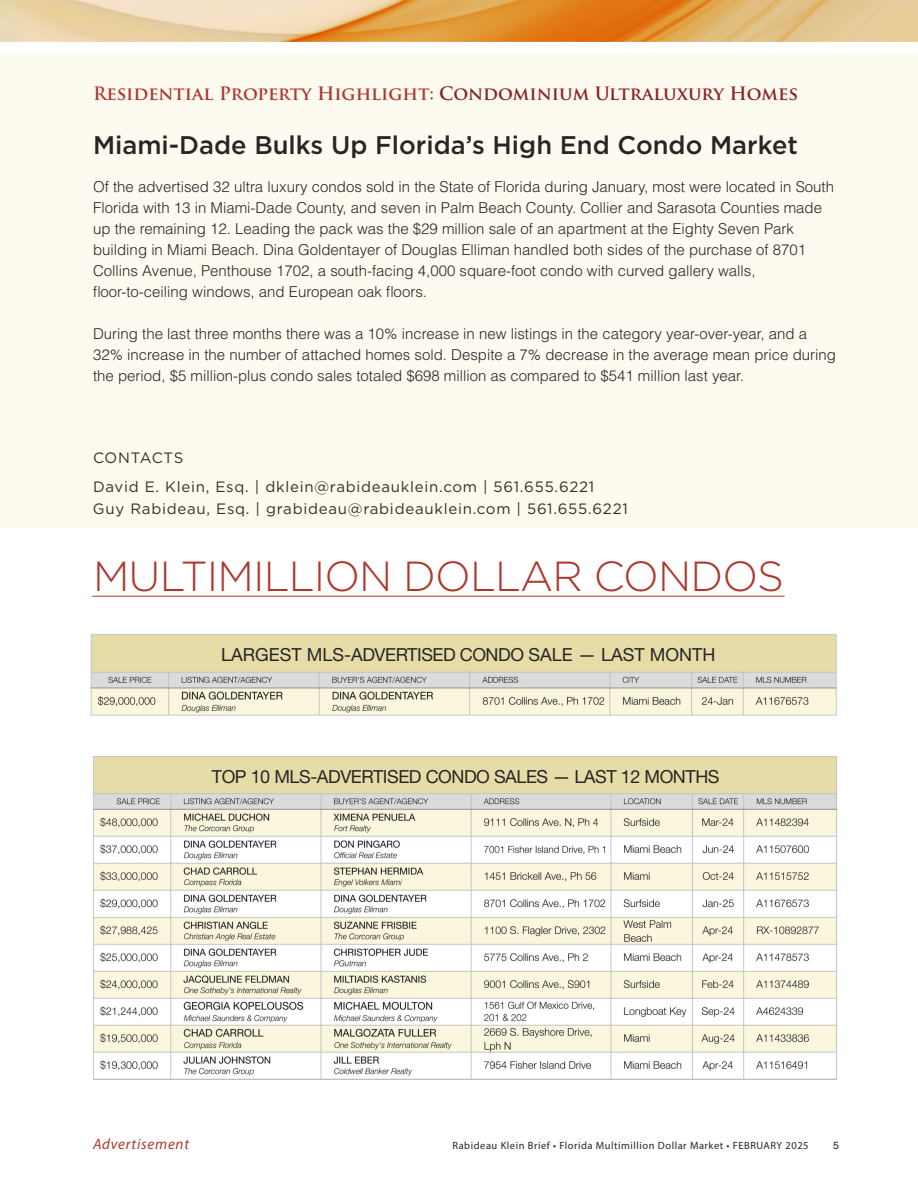
<style>
.page{position:relative;width:918px;height:1188px;background:#fff}
.page>*{position:absolute;margin:0;border:0;box-sizing:border-box;transform-origin:0 0}
.t1{font:300 42px "Gotham";letter-spacing:-.02em;color:#ad382f}
.t2{font:500 25.5px "Gotham";color:#272627}
.t3{font:700 18px "Trajan Pro";color:#ad382f}
.t4{font:18px "Helvetica Neue";letter-spacing:-.025em;color:#272627}
.t5{font:18px "Helvetica Neue";color:#272627}
.t6{font:300 15px/21px "Helvetica";color:#272627}
.t7{font:15px/28.5px "Gotham";letter-spacing:.05em;color:#3b2d22}
.t8{font:italic 15px "Myriad Pro";letter-spacing:.05em;color:#ad382f}
.t9{font:10.5px "Myriad Pro";letter-spacing:.05em;color:#272627}
.t10{font:10.5px "Helvetica";color:#272627}
.s1{color:#892427}
</style>
<div class="page">
<div style="left:0;top:55px;width:918px;height:473px;background:#fdfaef"></div>
<img style="left:93px;top:757px;width:745px;height:322px">
<img style="left:90px;top:634px;width:747px;height:82px">
<img style="left:0;top:0;width:918px;height:42px">
<hr style="left:92px;top:596px;width:693px;height:1px;background:#ad382f">
<p class="t3" style="left:93px;top:87px;width:707px">Residential Property Highlight: <span class="s1">Condominium Ultraluxury Homes</span></p>
<h2 class="t2" style="left:93px;top:136px;width:706px">Miami-Dade Bulks Up Florida’s High End Condo Market</h2>
<p class="t6" style="left:93px;top:175px;width:743px">Of the advertised 32 ultra luxury condos sold in the State of Florida during January, most were located in South Florida with 13 in Miami-Dade County, and seven in Palm Beach County. Collier and Sarasota Counties made up the remaining 12. Leading the pack was the $29 million sale of an apartment at the Eighty Seven Park building in Miami Beach. Dina Goldentayer of Douglas Elliman handled both sides of the purchase of 8701<br>Collins Avenue, Penthouse 1702, a south-facing 4,000 square-foot condo with curved gallery walls, floor-to-ceiling windows, and European oak floors.</p>
<p class="t6" style="left:93px;top:322px;width:745px">During the last three months there was a 10% increase in new listings in the category year-over-year, and a<br>32% increase in the number of attached homes sold. Despite a 7% decrease in the average mean price during the period, $5 million-plus condo sales totaled $698 million as compared to $541 million last year.</p>
<p class="t7" style="left:93px;top:445px;width:503px">CONTACTS<br>David E. Klein, Esq. | dklein@rabideauklein.com | 561.655.6221</p>
<p class="t7" style="left:93px;top:496px;width:536px">Guy Rabideau, Esq. | grabideau@rabideauklein.com | 561.655.6221</p>
<h1 class="t1" style="left:93px;top:561px;width:692px">MULTIMILLION DOLLAR CONDOS</h1>
<p class="t5" style="left:221px;top:639px;width:496px">LARGEST MLS-ADVERTISED CONDO SALE — LAST MONTH</p>
<p class="t4" style="left:212px;top:761px;width:509px">TOP 10 MLS-ADVERTISED CONDO SALES — LAST 12 MONTHS</p>
<p class="t8" style="left:93px;top:1138px;width:98px">Advertisement</p>
<p class="t9" style="left:452px;top:1141px;width:358px">Rabideau Klein Brief • Florida Multimillion Dollar Market • FEBRUARY 2025</p>
<p class="t10" style="left:833px;top:1139px;width:7px">5</p>
</div>
